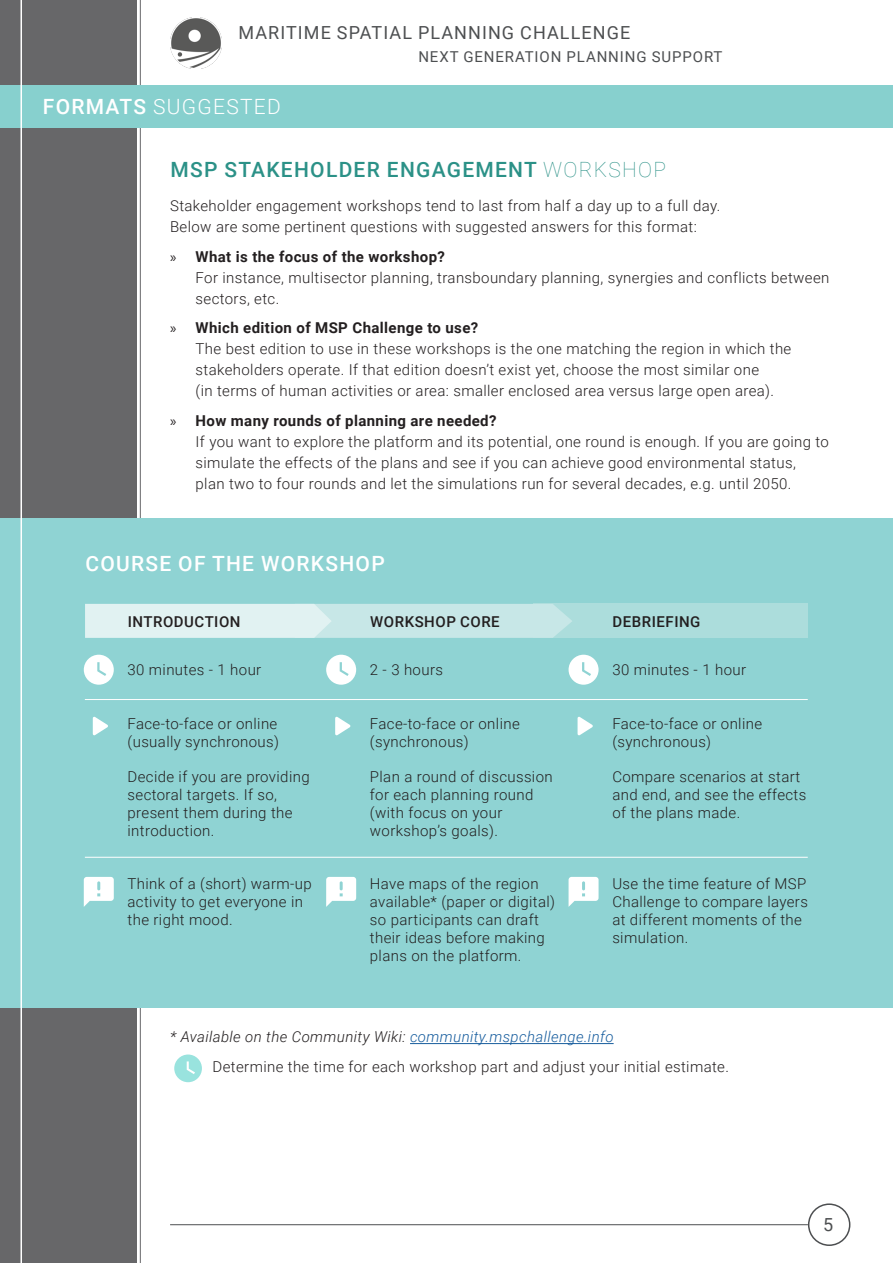
<style>
.page{position:relative;width:893px;height:1263px;background:#fff}
.page>*{position:absolute;margin:0;border:0;box-sizing:border-box;transform-origin:0 0}
.t1{font:500 21px "Roboto";letter-spacing:.06em;color:#2b9187}
.t2{font:500 21px "Roboto";letter-spacing:.06em;color:#fff}
.t3{font:300 21px "Roboto";letter-spacing:.06em;color:#fff}
.t4{font:18px "Roboto";letter-spacing:.06em;color:#4d4f51}
.Alineastijl_opsommin{font:300 15px/18px "Roboto";letter-spacing:.025em;color:#231f20}
.Alineastijl_cursief{font:300 15px/21px "Roboto";letter-spacing:.025em;color:#231f20}
.body_tekst{font:300 15px/21px "Roboto";letter-spacing:.025em;color:#231f20}
.t5{font:700 15px "Roboto";letter-spacing:.025em;color:#231f20}
.body_tekst-2{font:italic 300 15px "Roboto";letter-spacing:.025em;color:#231f20}
.t6{font:500 15px "Roboto";letter-spacing:.035em;color:#231f20}
.t7{font:15px "Roboto";letter-spacing:.06em;color:#4d4f51}
.s1{font-weight:500}
.s2{font-weight:100}
.s3{font-family:"Myriad Pro";font-weight:400}
.s4{color:#175d9e}
</style>
<div class="page">
<hr style="left:140px;top:0;width:1px;height:1263px;background:#676769">
<div style="left:0;top:0;width:136px;height:1263px;background:#676769"></div>
<img style="left:170px;top:17px;width:51px;height:51px">
<div style="left:0;top:519px;width:893px;height:489px;background:#8fd3d3"></div>
<div style="left:533px;top:604px;width:275px;height:34px;background:#acdddc"></div>
<svg style="left:85px;top:604px;width:487px;height:34px;background:#d2ecec"></svg>
<div style="left:0;top:85px;width:893px;height:43px;background:#87d0ce"></div>
<hr style="left:85px;top:699px;width:723px;height:1px;background:#fff">
<svg style="left:84px;top:655px;width:30px;height:30px"></svg>
<svg style="left:326px;top:655px;width:30px;height:30px"></svg>
<svg style="left:569px;top:655px;width:30px;height:30px"></svg>
<svg style="left:93px;top:716px;width:15px;height:20px"></svg>
<svg style="left:335px;top:716px;width:16px;height:20px"></svg>
<svg style="left:578px;top:716px;width:15px;height:20px"></svg>
<hr style="left:85px;top:857px;width:723px;height:1px;background:#fff">
<svg style="left:84px;top:877px;width:30px;height:30px"></svg>
<svg style="left:326px;top:877px;width:30px;height:30px"></svg>
<svg style="left:569px;top:877px;width:30px;height:30px"></svg>
<svg style="left:174px;top:1054px;width:28px;height:28px"></svg>
<hr style="left:410px;top:1043px;width:204px;height:1px;background:#175d9e">
<div style="left:808px;top:1203px;width:42px;height:43px;border:2px solid #4d4f51;border-radius:50%"></div>
<hr style="left:21px;top:0;width:1px;height:1263px;background:#fff">
<hr style="left:170px;top:1224px;width:638px;height:1px;background:#4d4f51">
<p class="t4" style="left:238px;top:20px;width:393px">MARITIME SPATIAL PLANNING CHALLENGE</p>
<p class="t7" style="left:418px;top:46px;width:306px">NEXT GENERATION PLANNING SUPPORT</p>
<p class="t3" style="left:43px;top:92px;width:239px"><span class="s1">FORMATS</span> SUGGESTED</p>
<p class="t1" style="left:170px;top:155px;width:497px">MSP STAKEHOLDER ENGAGEMENT <span class="s2">WORKSHOP</span></p>
<p class="body_tekst" style="left:170px;top:195px;width:552px">Stakeholder engagement workshops tend to last from half a day up to a full day.<br>Below are some pertinent questions with suggested answers for this format:</p>
<p class="t5" style="left:170px;top:246px;width:276px"><span class="s3">»</span> What is the focus of the workshop?</p>
<p class="Alineastijl_cursief" style="left:196px;top:266px;width:635px">For instance, multisector planning, transboundary planning, synergies and conflicts between sectors, etc.</p>
<p class="t5" style="left:170px;top:317px;width:310px"><span class="s3">»</span> Which edition of MSP Challenge to use?</p>
<p class="Alineastijl_cursief" style="left:196px;top:338px;width:597px">The best edition to use in these workshops is the one matching the region in which the stakeholders operate. If that edition doesn’t exist yet, choose the most similar one<br>(in terms of human activities or area: smaller enclosed area versus large open area).</p>
<p class="t5" style="left:170px;top:410px;width:328px"><span class="s3">»</span> How many rounds of planning are needed?</p>
<p class="Alineastijl_cursief" style="left:196px;top:430px;width:635px">If you want to explore the platform and its potential, one round is enough. If you are going to simulate the effects of the plans and see if you can achieve good environmental status,<br>plan two to four rounds and let the simulations run for several decades, e.g. until 2050.</p>
<p class="t2" style="left:85px;top:549px;width:301px">COURSE OF THE WORKSHOP</p>
<p class="t6" style="left:128px;top:611px;width:114px">INTRODUCTION</p>
<p class="t6" style="left:370px;top:611px;width:131px">WORKSHOP CORE</p>
<p class="t6" style="left:613px;top:611px;width:89px">DEBRIEFING</p>
<p class="Alineastijl_opsommin" style="left:128px;top:660px;width:135px">30 minutes - 1 hour</p>
<p class="Alineastijl_opsommin" style="left:370px;top:660px;width:75px">2 - 3 hours</p>
<p class="Alineastijl_opsommin" style="left:612px;top:660px;width:135px">30 minutes - 1 hour</p>
<p class="Alineastijl_opsommin" style="left:128px;top:714px;width:153px">Face-to-face or online (usually synchronous)</p>
<p class="Alineastijl_opsommin" style="left:128px;top:767px;width:184px">Decide if you are providing sectoral targets. If so, present them during the introduction.</p>
<p class="Alineastijl_opsommin" style="left:370px;top:714px;width:151px">Face-to-face or online (synchronous)</p>
<p class="Alineastijl_opsommin" style="left:370px;top:767px;width:184px">Plan a round of discussion for each planning round (with focus on your workshop’s goals).</p>
<p class="Alineastijl_opsommin" style="left:612px;top:714px;width:151px">Face-to-face or online (synchronous)</p>
<p class="Alineastijl_opsommin" style="left:612px;top:767px;width:196px">Compare scenarios at start and end, and see the effects of the plans made.</p>
<p class="Alineastijl_opsommin" style="left:128px;top:874px;width:186px">Think of a (short) warm-up activity to get everyone in the right mood.</p>
<p class="Alineastijl_opsommin" style="left:370px;top:874px;width:187px">Have maps of the region available* (paper or digital) so participants can draft their ideas before making plans on the platform.</p>
<p class="Alineastijl_opsommin" style="left:612px;top:874px;width:197px">Use the time feature of MSP<br>Challenge to compare layers at different moments of the simulation.</p>
<p class="body_tekst-2" style="left:170px;top:1027px;width:445px">* Available on the Community Wiki: <span class="s4">community.mspchallenge.info</span></p>
<p class="body_tekst" style="left:213px;top:1055px;width:518px">Determine the time for each workshop part and adjust your initial estimate.</p>
<p class="t4" style="left:823px;top:1212px;width:12px">5</p>
</div>
